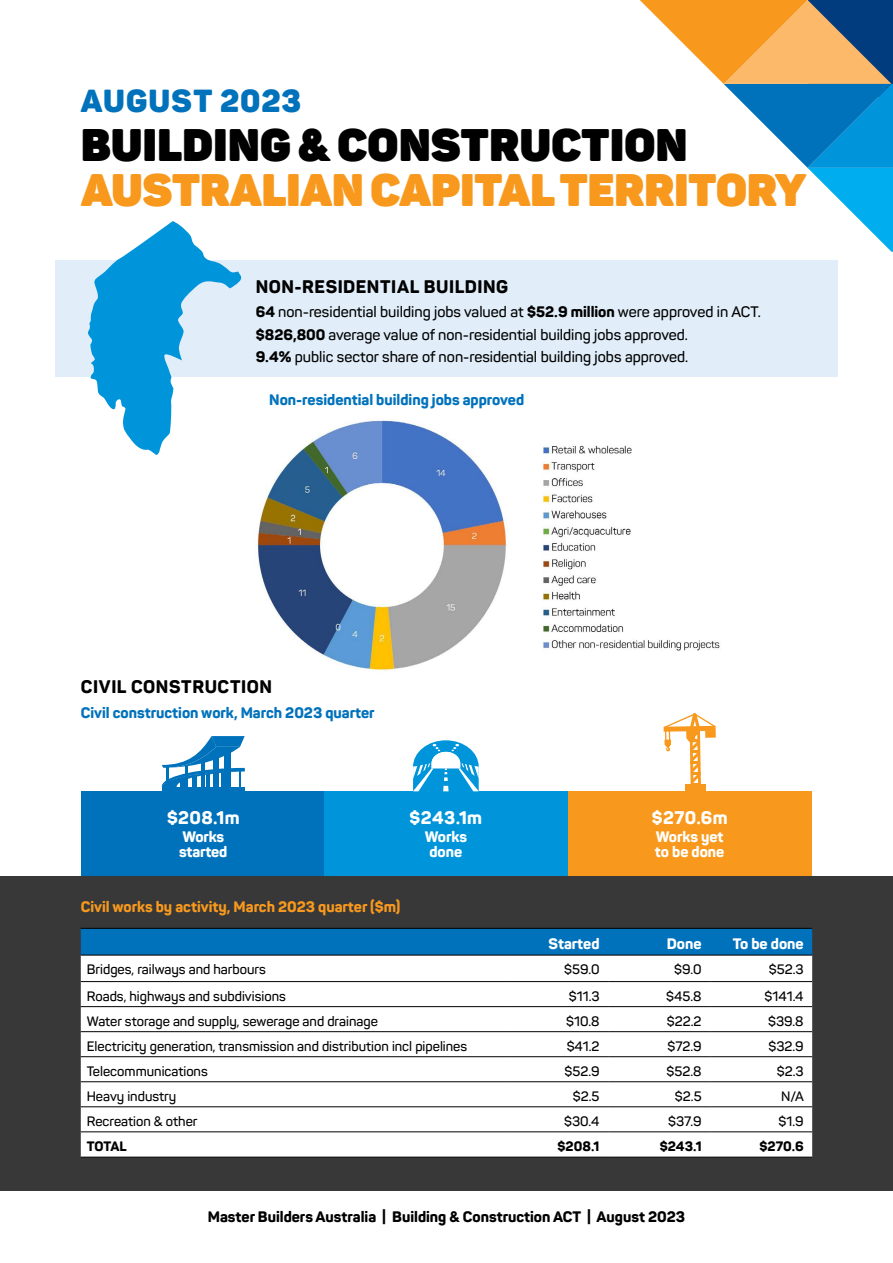
<style>
.page{position:relative;width:893px;height:1263px;background:#fff}
.page>*{position:absolute;margin:0;border:0;box-sizing:border-box;transform-origin:0 0}
.t1{font:800 45px "Panton";color:#f8991d}
.t2{font:800 45px "Panton";letter-spacing:.01em;color:#000}
.t3{font:900 31.5px "Panton";letter-spacing:.03em;color:#0072bc}
.t4{font:800 18px "Panton";letter-spacing:.03em;color:#000}
.t5{font:800 18px "Panton";letter-spacing:.02em;color:#fff}
.t6{font:600 15px/22.2px "Panton";color:#000}
.t7{font:800 15px "Panton";color:#0072bc}
.t8{font:800 15px "Panton";color:#000}
.t9{font:800 15px/15px "Panton";color:#fff}
.t10{font:800 15px "Panton";color:#f8991d}
.t11{font:600 13.5px "Panton";color:#000}
.t12{font:800 13.5px "Panton";color:#000}
.s1{font-weight:800}
</style>
<div class="page">
<svg style="left:640px;top:0;width:253px;height:252px"></svg>
<img style="left:257px;top:420px;width:463px;height:251px">
<div style="left:81px;top:791px;width:244px;height:85px;background:#0072bc"></div>
<div style="left:324px;top:791px;width:244px;height:85px;background:#0095da"></div>
<div style="left:568px;top:791px;width:243px;height:85px;background:#f8991d"></div>
<svg style="left:664px;top:713px;width:52px;height:73px"></svg>
<div style="left:685px;top:784px;width:20px;height:7px;background:#f8991d"></div>
<hr style="left:162px;top:787px;width:83px;height:4px;background:#0072bc">
<svg style="left:162px;top:736px;width:83px;height:51px"></svg>
<svg style="left:413px;top:740px;width:66px;height:51px"></svg>
<div style="left:55px;top:260px;width:783px;height:117px;background:#e1eef9"></div>
<div style="left:0;top:876px;width:893px;height:315px;background:#383839"></div>
<svg style="left:88px;top:221px;width:154px;height:234px"></svg>
<div style="left:81px;top:929px;width:731px;height:26px;background:#0072bc"></div>
<div style="left:81px;top:956px;width:731px;height:201px;background:#fff"></div>
<hr style="left:81px;top:928px;width:425px;height:1px;background:#000">
<hr style="left:506px;top:928px;width:102px;height:1px;background:#000">
<hr style="left:608px;top:928px;width:102px;height:1px;background:#000">
<hr style="left:710px;top:928px;width:102px;height:1px;background:#000">
<hr style="left:81px;top:955px;width:425px;height:1px;background:#000">
<hr style="left:81px;top:981px;width:425px;height:1px;background:#000">
<hr style="left:506px;top:981px;width:102px;height:1px;background:#000">
<hr style="left:608px;top:981px;width:102px;height:1px;background:#000">
<hr style="left:710px;top:981px;width:102px;height:1px;background:#000">
<hr style="left:81px;top:1006px;width:425px;height:1px;background:#000">
<hr style="left:506px;top:1006px;width:102px;height:1px;background:#000">
<hr style="left:608px;top:1006px;width:102px;height:1px;background:#000">
<hr style="left:710px;top:1006px;width:102px;height:1px;background:#000">
<hr style="left:81px;top:1031px;width:425px;height:1px;background:#000">
<hr style="left:506px;top:1031px;width:102px;height:1px;background:#000">
<hr style="left:608px;top:1031px;width:102px;height:1px;background:#000">
<hr style="left:710px;top:1031px;width:102px;height:1px;background:#000">
<hr style="left:81px;top:1056px;width:425px;height:1px;background:#000">
<hr style="left:506px;top:1056px;width:102px;height:1px;background:#000">
<hr style="left:608px;top:1056px;width:102px;height:1px;background:#000">
<hr style="left:710px;top:1056px;width:102px;height:1px;background:#000">
<hr style="left:81px;top:1081px;width:425px;height:1px;background:#000">
<hr style="left:506px;top:1081px;width:102px;height:1px;background:#000">
<hr style="left:608px;top:1081px;width:102px;height:1px;background:#000">
<hr style="left:710px;top:1081px;width:102px;height:1px;background:#000">
<hr style="left:81px;top:1106px;width:425px;height:1px;background:#000">
<hr style="left:506px;top:1106px;width:102px;height:1px;background:#000">
<hr style="left:608px;top:1106px;width:102px;height:1px;background:#000">
<hr style="left:710px;top:1106px;width:102px;height:1px;background:#000">
<hr style="left:81px;top:1131px;width:425px;height:1px;background:#000">
<hr style="left:506px;top:1131px;width:102px;height:1px;background:#000">
<hr style="left:608px;top:1131px;width:102px;height:1px;background:#000">
<hr style="left:710px;top:1131px;width:102px;height:1px;background:#000">
<hr style="left:81px;top:1157px;width:425px;height:1px;background:#000">
<hr style="left:506px;top:1157px;width:102px;height:1px;background:#000">
<hr style="left:608px;top:1157px;width:102px;height:1px;background:#000">
<hr style="left:710px;top:1157px;width:102px;height:1px;background:#000">
<hr style="left:506px;top:955px;width:102px;height:1px;background:#000">
<hr style="left:608px;top:955px;width:102px;height:1px;background:#000">
<hr style="left:710px;top:955px;width:102px;height:1px;background:#000">
<h2 class="t3" style="left:81px;top:81px;width:222px">AUGUST 2023</h2>
<h1 class="t2" style="left:81px;top:115px;width:608px">BUILDING &amp; CONSTRUCTION</h1>
<h1 class="t1" style="left:81px;top:160px;width:727px">AUSTRALIAN CAPITAL TERRITORY</h1>
<h3 class="t4" style="left:256px;top:275px;width:254px">NON-RESIDENTIAL BUILDING</h3>
<p class="t6" style="left:256px;top:301px;width:507px"><span class="s1">64</span> non-residential building jobs valued at <span class="s1">$52.9 million</span> were approved in ACT. <span class="s1">$826,800</span> average value of non-residential building jobs approved.<br><span class="s1">9.4%</span> public sector share of non-residential building jobs approved.</p>
<p class="t7" style="left:269px;top:390px;width:256px">Non-residential building jobs approved</p>
<h3 class="t4" style="left:81px;top:675px;width:193px">CIVIL CONSTRUCTION</h3>
<p class="t7" style="left:81px;top:703px;width:295px">Civil construction work, March 2023 quarter</p>
<h3 class="t5" style="left:167px;top:806px;width:74px">$208.1m</h3>
<h3 class="t5" style="left:410px;top:806px;width:74px">$243.1m</h3>
<h3 class="t5" style="left:652px;top:806px;width:77px">$270.6m</h3>
<p class="t9" style="left:179px;top:829px;width:50px">Works started</p>
<p class="t9" style="left:425px;top:829px;width:44px;text-align:center">Works done</p>
<p class="t9" style="left:655px;top:829px;width:71px">Works yet to be done</p>
<p class="t10" style="left:81px;top:897px;width:321px">Civil works by activity, March 2023 quarter ($m)</p>
<p class="t9" style="left:549px;top:936px;width:53px">Started</p>
<p class="t9" style="left:667px;top:936px;width:36px">Done</p>
<p class="t9" style="left:733px;top:936px;width:72px">To be done</p>
<p class="t11" style="left:87px;top:961px;width:181px">Bridges, railways and harbours</p>
<p class="t11" style="left:564px;top:961px;width:37px">$59.0</p>
<p class="t11" style="left:674px;top:961px;width:29px">$9.0</p>
<p class="t11" style="left:769px;top:961px;width:36px">$52.3</p>
<p class="t11" style="left:87px;top:987px;width:201px">Roads, highways and subdivisions</p>
<p class="t11" style="left:569px;top:987px;width:32px">$11.3</p>
<p class="t11" style="left:666px;top:987px;width:37px">$45.8</p>
<p class="t11" style="left:765px;top:987px;width:41px">$141.4</p>
<p class="t11" style="left:87px;top:1012px;width:293px">Water storage and supply, sewerage and drainage</p>
<p class="t11" style="left:566px;top:1012px;width:35px">$10.8</p>
<p class="t11" style="left:667px;top:1012px;width:36px">$22.2</p>
<p class="t11" style="left:768px;top:1012px;width:37px">$39.8</p>
<p class="t11" style="left:87px;top:1037px;width:382px">Electricity generation, transmission and distribution incl pipelines</p>
<p class="t11" style="left:567px;top:1037px;width:34px">$41.2</p>
<p class="t11" style="left:667px;top:1037px;width:36px">$72.9</p>
<p class="t11" style="left:768px;top:1037px;width:37px">$32.9</p>
<p class="t11" style="left:87px;top:1063px;width:123px">Telecommunications</p>
<p class="t11" style="left:564px;top:1063px;width:37px">$52.9</p>
<p class="t11" style="left:666px;top:1063px;width:37px">$52.8</p>
<p class="t11" style="left:777px;top:1063px;width:28px">$2.3</p>
<p class="t11" style="left:87px;top:1088px;width:91px">Heavy industry</p>
<p class="t11" style="left:573px;top:1088px;width:28px">$2.5</p>
<p class="t11" style="left:675px;top:1088px;width:28px">$2.5</p>
<p class="t11" style="left:781px;top:1088px;width:25px">N/A</p>
<p class="t11" style="left:87px;top:1113px;width:112px">Recreation &amp; other</p>
<p class="t11" style="left:564px;top:1113px;width:37px">$30.4</p>
<p class="t11" style="left:668px;top:1113px;width:35px">$37.9</p>
<p class="t11" style="left:779px;top:1113px;width:27px">$1.9</p>
<p class="t12" style="left:87px;top:1138px;width:41px">TOTAL</p>
<p class="t12" style="left:557px;top:1138px;width:44px">$208.1</p>
<p class="t12" style="left:660px;top:1138px;width:43px">$243.1</p>
<p class="t12" style="left:759px;top:1138px;width:46px">$270.6</p>
<p class="t8" style="left:208px;top:1207px;width:479px">Master Builders Australia | Building &amp; Construction ACT | August 2023</p>
</div>
